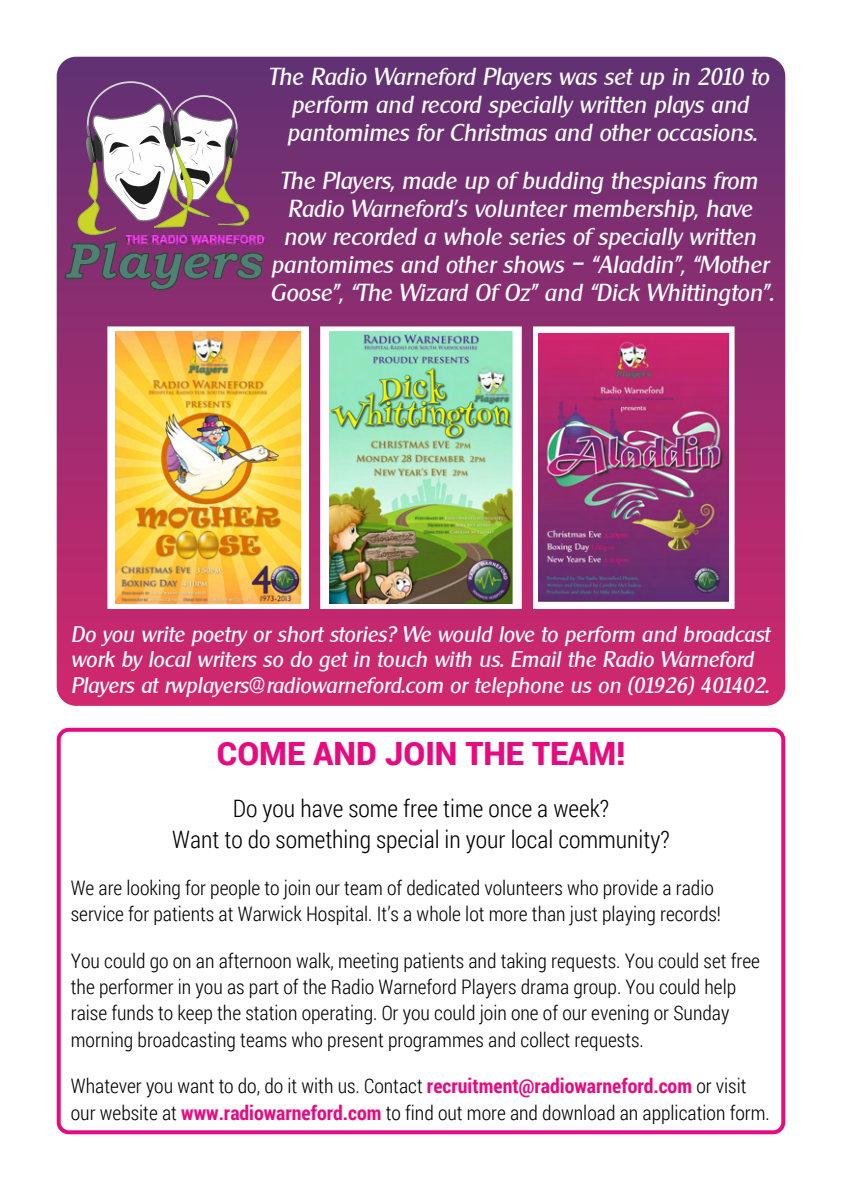
<style>
.page{position:relative;width:842px;height:1191px;background:#fff}
.page>*{position:absolute;margin:0;border:0;box-sizing:border-box;transform-origin:0 0}
.t1{font:900 32px "Roboto";color:#e60c80}
.t2{font:24px/28px "Clarity Gothic SF Italic";color:#fff;text-align:center}
.t3{font:300 24px/31.6px "Roboto Condensed";color:#000;text-align:center}
.t4{font:22px/25.6px "Clarity Gothic SF Italic";color:#fff}
.t5{font:300 20px/26.4px "Roboto Condensed";color:#000}
.s1{font-weight:700;color:#e60c80}
</style>
<div class="page">
<div style="left:57px;top:57px;width:728px;height:649px;background:linear-gradient(to bottom,#603173,#d2276d);border-radius:19px"></div>
<svg style="left:63px;top:80px;width:202px;height:211px"></svg>
<img style="left:127px;top:235px;width:138px;height:10px">
<div style="left:533px;top:326px;width:201px;height:283px;background:#fff"></div>
<img style="left:539px;top:333px;width:190px;height:269px">
<div style="left:107px;top:326px;width:202px;height:283px;background:#fff;border:2px solid #fff"></div>
<img style="left:116px;top:332px;width:185px;height:272px">
<svg style="left:320px;top:326px;width:202px;height:283px"></svg>
<img style="left:330px;top:332px;width:182px;height:272px">
<div style="left:57px;top:728px;width:728px;height:406px;border:4px solid #e60c80;border-radius:10px"></div>
<p class="t2" style="left:268px;top:64px;width:502px">The Radio Warneford Players was set up in 2010 to perform and record specially written plays and pantomimes for Christmas and other occasions.</p>
<p class="t2" style="left:270px;top:168px;width:505px">The Players, made up of budding thespians from Radio Warneford’s volunteer membership, have now recorded a whole series of specially written pantomimes and other shows – “Aladdin”, “Mother Goose”, “The Wizard Of Oz” and “Dick Whittington”.</p>
<p class="t4" style="left:71px;top:623px;width:700px">Do you write poetry or short stories? We would love to perform and broadcast work by local writers so do get in touch with us. Email the Radio Warneford<br>Players at rwplayers@radiowarneford.com or telephone us on (01926) 401402.</p>
<h1 class="t1" style="left:217px;top:731px;width:410px">COME AND JOIN THE TEAM!</h1>
<p class="t3" style="left:172px;top:791px;width:499px">Do you have some free time once a week?<br>Want to do something special in your local community?</p>
<p class="t5" style="left:71px;top:873px;width:652px">We are looking for people to join our team of dedicated volunteers who provide a radio service for patients at Warwick Hospital. It’s a whole lot more than just playing records!</p>
<p class="t5" style="left:71px;top:946px;width:690px">You could go on an afternoon walk, meeting patients and taking requests. You could set free the performer in you as part of the Radio Warneford Players drama group. You could help raise funds to keep the station operating. Or you could join one of our evening or Sunday morning broadcasting teams who present programmes and collect requests.</p>
<p class="t5" style="left:71px;top:1072px;width:700px">Whatever you want to do, do it with us. Contact <span class="s1">recruitment@radiowarneford.com</span> or visit our website at <span class="s1">www.radiowarneford.com</span> to find out more and download an application form.</p>
</div>
